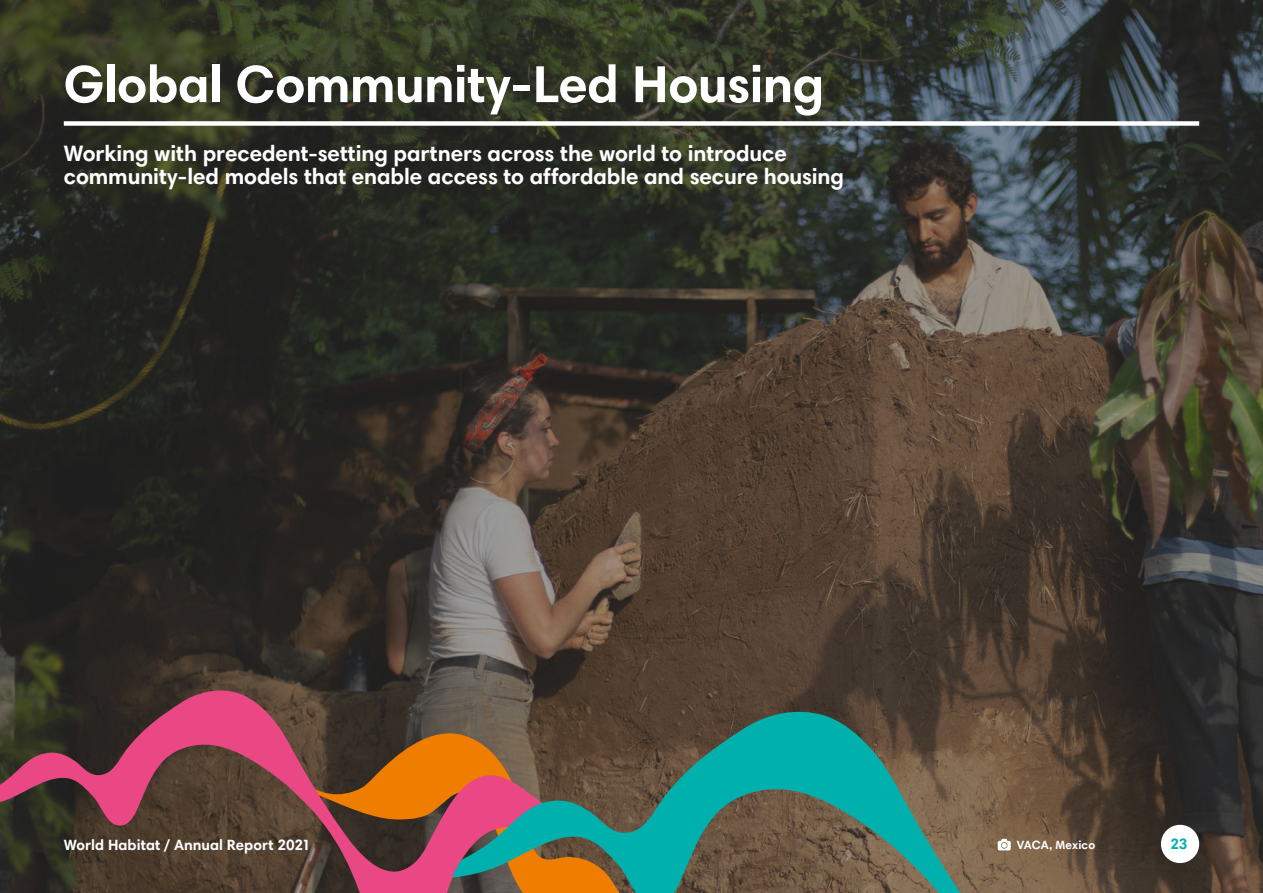
<style>
.page{position:relative;width:1263px;height:893px;background:#fff}
.page>*{position:absolute;margin:0;border:0;box-sizing:border-box;transform-origin:0 0}
.Sub-heading_1{font:700 52.5px "Harmonia Sans Pro Cyr";letter-spacing:-.01em;color:#fff}
.Sub-heading_5{font:700 22.5px/22.5px "Harmonia Sans Pro Cyr";letter-spacing:-.005em;color:#fff}
.Body_text{font:700 15px "Harmonia Sans Pro Cyr";letter-spacing:.005em;color:#fff}
.Body_text-2{font:700 15px "Harmonia Sans Pro Cyr";color:#00b0ad}
.Body_text-3{font:700 12px "Harmonia Sans Pro Cyr";letter-spacing:.005em;color:#fff}
</style>
<div class="page">
<img style="left:0;top:0;width:1263px;height:893px">
<svg style="left:0;top:690px;width:610px;height:203px;background:#6e403a"></svg>
<svg style="left:452px;top:711px;width:513px;height:182px;background:#4f7362"></svg>
<svg style="left:452px;top:712px;width:39px;height:181px;background:#a76156"></svg>
<div style="left:64px;top:121px;width:1135px;height:5px;background:#fff"></div>
<div style="left:1161px;top:825px;width:38px;height:38px;background:#fff;border-radius:50%"></div>
<svg style="left:998px;top:839px;width:13px;height:11px"></svg>
<p class="Sub-heading_1" style="left:64px;top:51px;width:762px">Global Community-Led Housing</p>
<p class="Sub-heading_5" style="left:64px;top:142px;width:782px">Working with precedent-setting partners across the world to introduce community-led models that enable access to affordable and secure housing</p>
<p class="Body_text" style="left:64px;top:836px;width:249px">World Habitat / Annual Report 2021</p>
<p class="Body_text-3" style="left:1017px;top:837px;width:80px">VACA, Mexico</p>
<p class="Body_text-2" style="left:1170px;top:835px;width:19px">23</p>
</div>
